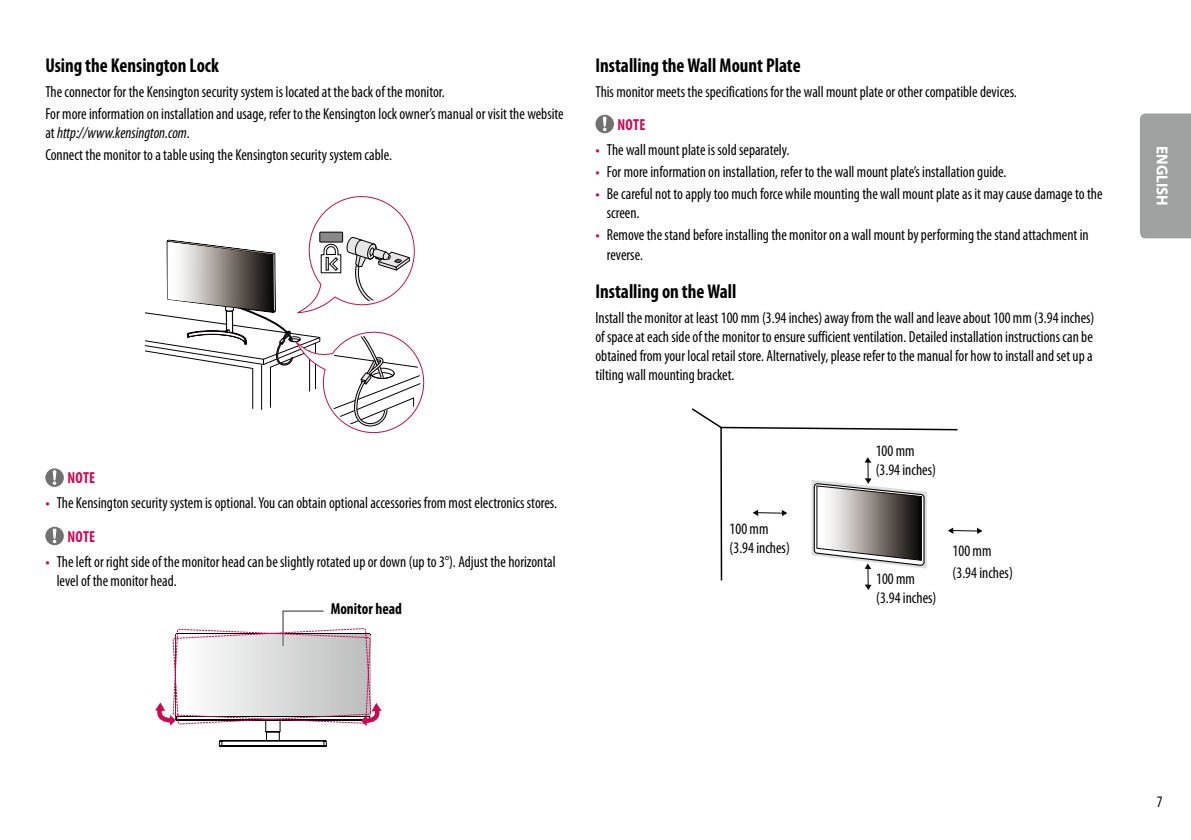
<style>
.page{position:relative;width:1191px;height:840px;background:#fff}
.page>*{position:absolute;margin:0;border:0;box-sizing:border-box;transform-origin:0 0}
.t1{font:700 condensed 20px "Myriad Pro";color:#000;scale:.95 1}
.t2{font:condensed 16px/19.2px "Myriad Pro";color:#000;scale:.95 1}
.t3{font:700 condensed 16px "Myriad Pro";color:#000;scale:.95 1}
.t4{font:700 condensed 16px "Myriad Pro";letter-spacing:.015em;color:#c90a53;scale:.95 1}
.t5{font:700 16px "Myriad Pro";color:#fff;scale:.95 1}
.s1{font-style:italic}
.s2{font-family:"LG Smart";font-stretch:normal;color:#c90a53}
.s3{font-weight:700;color:#c90a53}
</style>
<div class="page">
<div style="left:1140px;top:113px;width:51px;height:125px;background:#9fa0a0"></div>
<svg style="left:595px;top:115px;width:19px;height:18px"></svg>
<svg style="left:959px;top:527px;width:23px;height:6px"></svg>
<svg style="left:692px;top:408px;width:267px;height:173px"></svg>
<svg style="left:811px;top:439px;width:128px;height:151px"></svg>
<svg style="left:726px;top:509px;width:67px;height:72px"></svg>
<svg style="left:145px;top:196px;width:280px;height:238px"></svg>
<svg style="left:45px;top:468px;width:19px;height:18px"></svg>
<svg style="left:45px;top:526px;width:19px;height:19px"></svg>
<svg style="left:155px;top:610px;width:227px;height:136px"></svg>
<p class="t1" style="left:45px;top:53px;width:184px">Using the Kensington Lock</p>
<p class="t2" style="left:45px;top:80px;width:547px;line-height:22px">The connector for the Kensington security system is located at the back of the monitor.<br>For more information on installation and usage, refer to the Kensington lock owner’s manual or visit the website</p>
<p class="t2" style="left:45px;top:121px;width:366px;line-height:22px">at <span class="s1">http://www.kensington.com</span>.<br>Connect the monitor to a table using the Kensington security system cable.</p>
<p class="t4" style="left:67px;top:468px;width:24px">Note</p>
<p class="t2" style="left:67px;top:486px;width:517px;line-height:33.4px;text-indent:-22px"><span class="s2">•</span> The Kensington security system is optional. You can obtain optional accessories from most electronics stores.<br><span class="s3">Note</span></p>
<p class="t2" style="left:57px;top:551px;width:527px;text-indent:-11px"><span class="s2">•</span> The left or right side of the monitor head can be slightly rotated up or down (up to 3°). Adjust the horizontal level of the monitor head.</p>
<p class="t3" style="left:331px;top:598px;width:76px">Monitor head</p>
<p class="t1" style="left:595px;top:53px;width:217px">Installing the Wall Mount Plate</p>
<p class="t2" style="left:595px;top:81px;width:445px">This monitor meets the specifications for the wall mount plate or other compatible devices.</p>
<p class="t4" style="left:617px;top:115px;width:24px">Note</p>
<p class="t2" style="left:595px;top:140px;width:206px"><span class="s2">•</span> The wall mount plate is sold separately.</p>
<p class="t2" style="left:595px;top:162px;width:434px"><span class="s2">•</span> For more information on installation, refer to the wall mount plate’s installation guide.</p>
<p class="t2" style="left:607px;top:184px;width:523px;text-indent:-11px"><span class="s2">•</span> Be careful not to apply too much force while mounting the wall mount plate as it may cause damage to the screen.</p>
<p class="t2" style="left:607px;top:225px;width:508px;text-indent:-11px"><span class="s2">•</span> Remove the stand before installing the monitor on a wall mount by performing the stand attachment in reverse.</p>
<p class="t1" style="left:595px;top:278px;width:150px">Installing on the Wall</p>
<p class="t2" style="left:595px;top:307px;width:526px;text-align:justify">Install the monitor at least 100 mm (3.94 inches) away from the wall and leave about 100 mm (3.94 inches) of space at each side of the monitor to ensure sufficient ventilation. Detailed installation instructions can be obtained from your local retail store. Alternatively, please refer to the manual for how to install and set up a tilting wall mounting bracket.</p>
<p class="t2" style="left:729px;top:518px;width:65px">100 mm (3.94 inches)</p>
<p class="t2" style="left:875px;top:441px;width:65px">100 mm (3.94 inches)</p>
<p class="t2" style="left:876px;top:569px;width:65px">100 mm (3.94 inches)</p>
<p class="t2" style="left:952px;top:539px;width:65px;line-height:22px">100 mm (3.94 inches)</p>
<p class="t5" style="left:1172px;top:146px;width:64px;rotate:90deg">ENGLISH</p>
<p class="t2" style="left:1156px;top:791px;width:8px">7</p>
</div>
